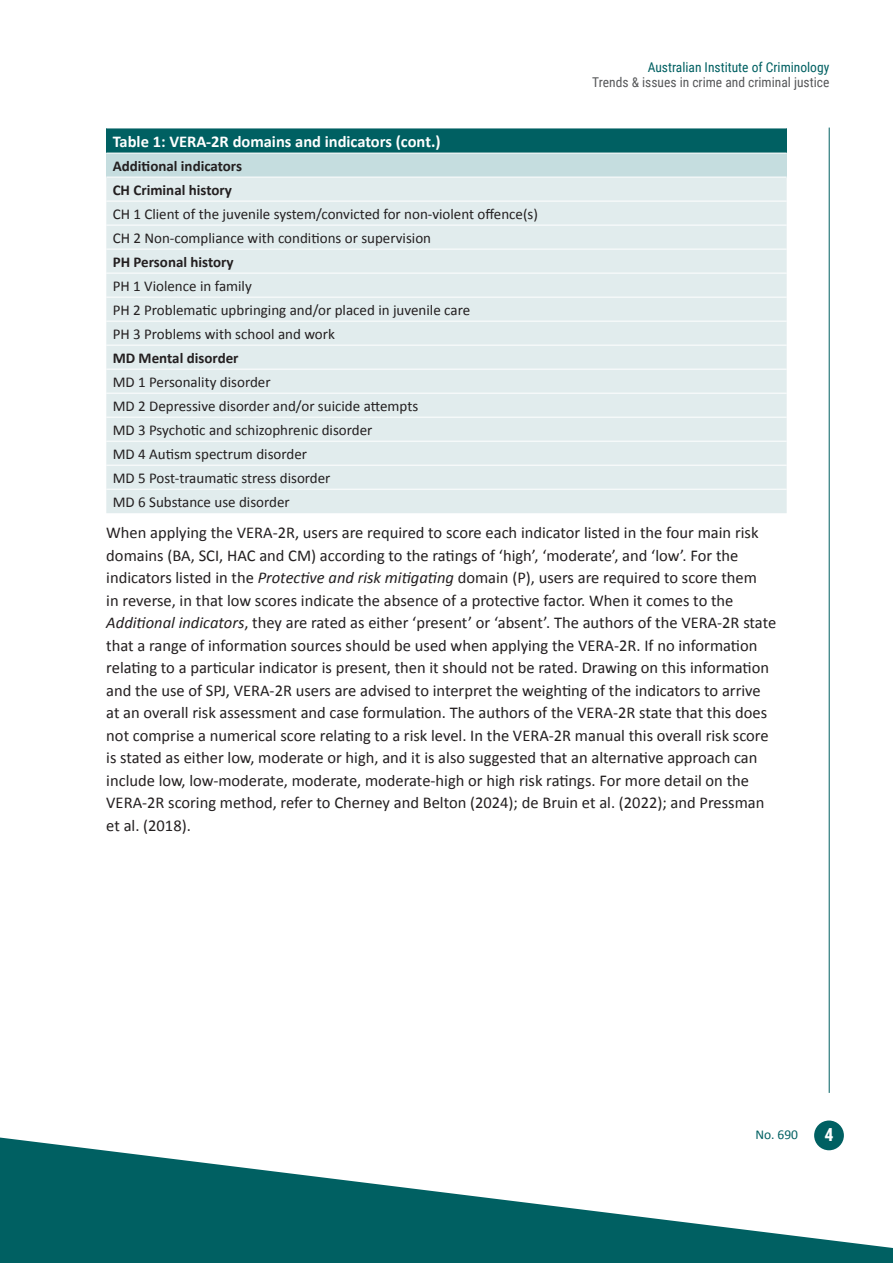
<style>
.page{position:relative;width:893px;height:1263px;background:#fff}
.page>*{position:absolute;margin:0;border:0;box-sizing:border-box;transform-origin:0 0}
.t1{font:700 18px "Roboto Condensed";color:#fff}
.body{font:16.5px/22.5px "Calibri";color:#231f20}
.Table_H1{font:700 16.5px "Calibri";color:#fff}
.Body__table{font:15px "Calibri";color:#231f20}
.Body__table-2{font:700 15px "Calibri";color:#231f20}
.t2{font:13.5px "Roboto Condensed";color:#57585a}
.t3{font:13.5px "Roboto Condensed";color:#006062}
.t4{font:13.5px "Calibri";color:#006062}
.s1{font-style:italic}
</style>
<div class="page">
<hr style="left:829px;top:128px;width:1px;height:965px;background:#006062">
<div style="left:814px;top:1120px;width:30px;height:30px;background:#006062;border-radius:50%"></div>
<svg style="left:0;top:1137px;width:893px;height:126px;fill:#006062"></svg>
<div style="left:106px;top:128px;width:681px;height:25px;background:#006062"></div>
<div style="left:106px;top:153px;width:681px;height:24px;background:#c5dddf"></div>
<div style="left:106px;top:178px;width:681px;height:335px;background:#e1eced"></div>
<hr style="left:106px;top:128px;width:681px;height:1px;background:#fff">
<hr style="left:106px;top:153px;width:681px;height:1px;background:#fff">
<hr style="left:106px;top:201px;width:681px;height:1px;background:#fff">
<hr style="left:106px;top:225px;width:681px;height:1px;background:#fff">
<hr style="left:106px;top:249px;width:681px;height:1px;background:#fff">
<hr style="left:106px;top:273px;width:681px;height:1px;background:#fff">
<hr style="left:106px;top:297px;width:681px;height:1px;background:#fff">
<hr style="left:106px;top:321px;width:681px;height:1px;background:#fff">
<hr style="left:106px;top:345px;width:681px;height:1px;background:#fff">
<hr style="left:106px;top:369px;width:681px;height:1px;background:#fff">
<hr style="left:106px;top:393px;width:681px;height:1px;background:#fff">
<hr style="left:106px;top:417px;width:681px;height:1px;background:#fff">
<hr style="left:106px;top:441px;width:681px;height:1px;background:#fff">
<hr style="left:106px;top:465px;width:681px;height:1px;background:#fff">
<hr style="left:106px;top:489px;width:681px;height:1px;background:#fff">
<p class="t3" style="left:648px;top:57px;width:183px">Australian Institute of Criminology</p>
<p class="t2" style="left:592px;top:73px;width:239px">Trends &amp; issues in crime and criminal justice</p>
<p class="Table_H1" style="left:113px;top:130px;width:329px">Table 1: VERA-2R domains and indicators (cont.)</p>
<p class="Body__table-2" style="left:113px;top:155px;width:131px">Additional indicators</p>
<p class="Body__table-2" style="left:113px;top:179px;width:121px">CH Criminal history</p>
<p class="Body__table" style="left:113px;top:203px;width:427px">CH 1 Client of the juvenile system/convicted for non-violent offence(s)</p>
<p class="Body__table" style="left:113px;top:227px;width:320px">CH 2 Non-compliance with conditions or supervision</p>
<p class="Body__table-2" style="left:113px;top:251px;width:123px">PH Personal history</p>
<p class="Body__table" style="left:113px;top:275px;width:141px">PH 1 Violence in family</p>
<p class="Body__table" style="left:113px;top:299px;width:359px">PH 2 Problematic upbringing and/or placed in juvenile care</p>
<p class="Body__table" style="left:113px;top:323px;width:224px">PH 3 Problems with school and work</p>
<p class="Body__table-2" style="left:113px;top:347px;width:127px">MD Mental disorder</p>
<p class="Body__table" style="left:113px;top:371px;width:159px">MD 1 Personality disorder</p>
<p class="Body__table" style="left:113px;top:395px;width:307px">MD 2 Depressive disorder and/or suicide attempts</p>
<p class="Body__table" style="left:113px;top:419px;width:261px">MD 3 Psychotic and schizophrenic disorder</p>
<p class="Body__table" style="left:113px;top:443px;width:196px">MD 4 Autism spectrum disorder</p>
<p class="Body__table" style="left:113px;top:467px;width:219px">MD 5 Post-traumatic stress disorder</p>
<p class="Body__table" style="left:113px;top:491px;width:179px">MD 6 Substance use disorder</p>
<p class="body" style="left:106px;top:521px;width:671px">When applying the VERA-2R, users are required to score each indicator listed in the four main risk domains (BA, SCI, HAC and CM) according to the ratings of ‘high’, ‘moderate’, and ‘low’. For the indicators listed in the <span class="s1">Protective and risk mitigating</span> domain (P), users are required to score them<br>in reverse, in that low scores indicate the absence of a protective factor. When it comes to the <span class="s1">Additional indicators</span>, they are rated as either ‘present’ or ‘absent’. The authors of the VERA-2R state that a range of information sources should be used when applying the VERA-2R. If no information relating to a particular indicator is present, then it should not be rated. Drawing on this information and the use of SPJ, VERA-2R users are advised to interpret the weighting of the indicators to arrive at an overall risk assessment and case formulation. The authors of the VERA-2R state that this does not comprise a numerical score relating to a risk level. In the VERA-2R manual this overall risk score is stated as either low, moderate or high, and it is also suggested that an alternative approach can include low, low-moderate, moderate, moderate-high or high risk ratings. For more detail on the VERA-2R scoring method, refer to Cherney and Belton (2024); de Bruin et al. (2022); and Pressman et al. (2018).</p>
<p class="t4" style="left:755px;top:1125px;width:44px">No. 690</p>
<p class="t1" style="left:824px;top:1122px;width:11px">4</p>
</div>
